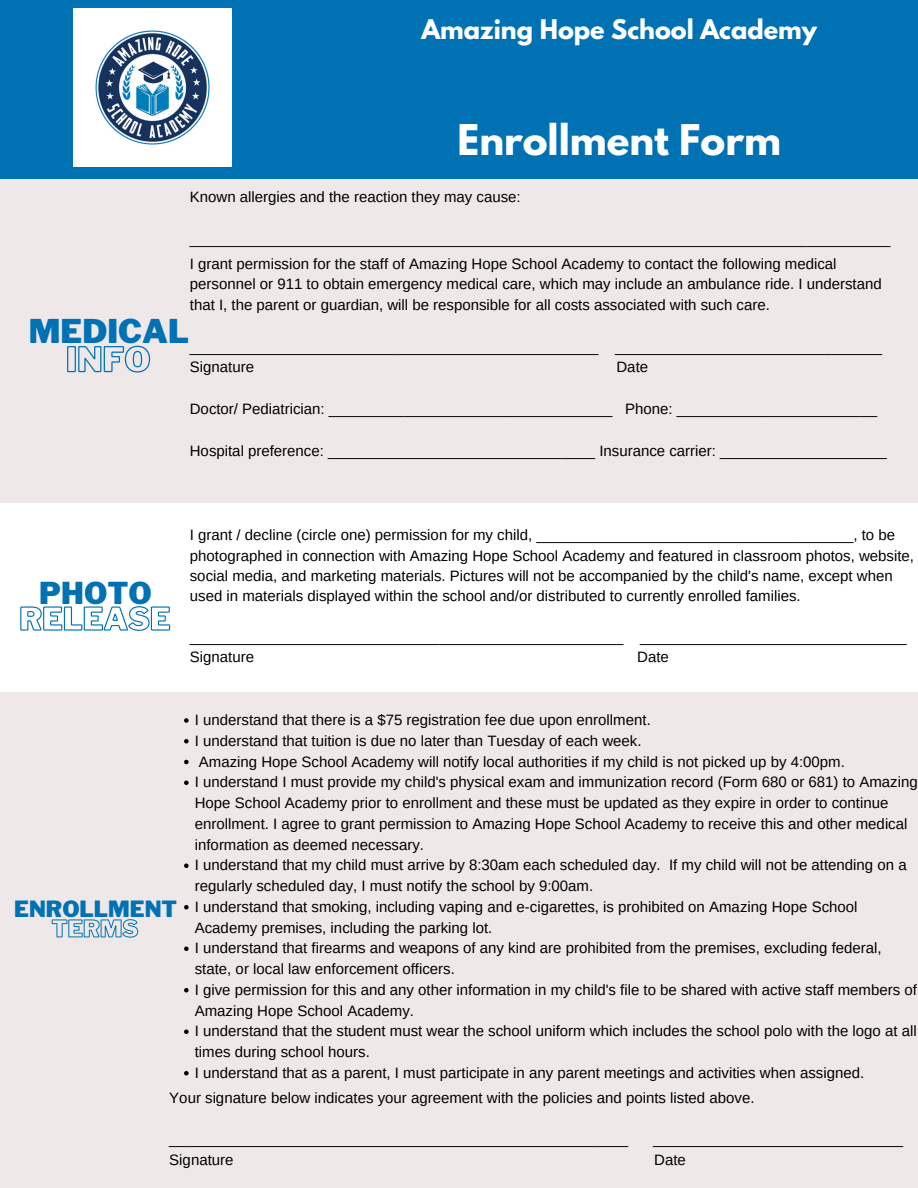
<style>
.page{position:relative;width:918px;height:1188px;background:#fff}
.page>*{position:absolute;margin:0;border:0;box-sizing:border-box;transform-origin:0 0}
.t1{font:700 37.5px "League Spartan";color:#fff}
.t2{font:900 32.55px "Libre Franklin";color:#0072b4}
.t3{font:900 30px "Libre Franklin";color:#0072b4}
.t4{font:700 24px "League Spartan";color:#fff}
.t5{font:900 22.2px "Libre Franklin";color:#0072b4}
.t6{font:15px/20.7px "Arimo";color:#000}
</style>
<div class="page">
<div style="left:0;top:179px;width:918px;height:324px;background:#efe8e8"></div>
<div style="left:0;top:0;width:918px;height:178px;background:#0072b4"></div>
<div style="left:0;top:692px;width:918px;height:496px;background:#efe8e8"></div>
<img style="left:74px;top:9px;width:157px;height:157px">
<svg style="left:67px;top:345px;width:84px;height:28px"></svg>
<svg style="left:20px;top:606px;width:151px;height:25px"></svg>
<svg style="left:51px;top:919px;width:88px;height:19px"></svg>
<svg style="left:184px;top:718px;width:5px;height:5px"></svg>
<svg style="left:184px;top:739px;width:5px;height:4px"></svg>
<svg style="left:184px;top:760px;width:5px;height:4px"></svg>
<svg style="left:184px;top:780px;width:5px;height:5px"></svg>
<svg style="left:184px;top:863px;width:5px;height:5px"></svg>
<svg style="left:184px;top:905px;width:5px;height:4px"></svg>
<svg style="left:184px;top:946px;width:5px;height:5px"></svg>
<svg style="left:184px;top:988px;width:5px;height:4px"></svg>
<svg style="left:184px;top:1029px;width:5px;height:5px"></svg>
<svg style="left:184px;top:1071px;width:5px;height:4px"></svg>
<h3 class="t4" style="left:421px;top:17px;width:397px">Amazing Hope School Academy</h3>
<h1 class="t1" style="left:458px;top:121px;width:325px">Enrollment Form</h1>
<p class="t6" style="left:190px;top:187px;width:332px">Known allergies and the reaction they may cause:</p>
<p class="t6" style="left:190px;top:226px;width:702px;line-height:24.8px">____________________________________________________________________________________<br>I grant permission for the staff of Amazing Hope School Academy to contact the following medical</p>
<p class="t6" style="left:190px;top:274px;width:693px">personnel or 911 to obtain emergency medical care, which may include an ambulance ride. I understand that I, the parent or guardian, will be responsible for all costs associated with such care.</p>
<h2 class="t2" style="left:29px;top:312px;width:162px">MEDICAL</h2>
<h3 class="t3" style="left:39px;top:575px;width:114px">PHOTO</h3>
<p class="t6" style="left:190px;top:336px;width:694px">_________________________________________________ ________________________________<br>Signature</p>
<p class="t6" style="left:616px;top:357px;width:33px">Date</p>
<p class="t6" style="left:190px;top:398px;width:689px">Doctor/ Pediatrician: __________________________________ Phone: ________________________</p>
<p class="t6" style="left:190px;top:440px;width:699px">Hospital preference: ________________________________ Insurance carrier: ____________________</p>
<p class="t6" style="left:190px;top:525px;width:726px;line-height:20.2px">I grant / decline (circle one) permission for my child, ______________________________________, to be photographed in connection with Amazing Hope School Academy and featured in classroom photos, website, social media, and marketing materials. Pictures will not be accompanied by the child's name, except when used in materials displayed within the school and/or distributed to currently enrolled families.</p>
<p class="t6" style="left:190px;top:626px;width:719px;line-height:20.2px">____________________________________________________ ________________________________<br>Signature</p>
<p class="t6" style="left:637px;top:646px;width:33px">Date</p>
<p class="t6" style="left:195px;top:709px;width:724px">I understand that there is a $75 registration fee due upon enrollment.<br>I understand that tuition is due no later than Tuesday of each week.<br>Amazing Hope School Academy will notify local authorities if my child is not picked up by 4:00pm.<br>I understand I must provide my child's physical exam and immunization record (Form 680 or 681) to Amazing Hope School Academy prior to enrollment and these must be updated as they expire in order to continue enrollment. I agree to grant permission to Amazing Hope School Academy to receive this and other medical information as deemed necessary.<br>I understand that my child must arrive by 8:30am each scheduled day. If my child will not be attending on a regularly scheduled day, I must notify the school by 9:00am.<br>I understand that smoking, including vaping and e-cigarettes, is prohibited on Amazing Hope School Academy premises, including the parking lot.<br>I understand that firearms and weapons of any kind are prohibited from the premises, excluding federal, state, or local law enforcement officers.<br>I give permission for this and any other information in my child's file to be shared with active staff members of Amazing Hope School Academy.<br>I understand that the student must wear the school uniform which includes the school polo with the logo at all times during school hours.<br>I understand that as a parent, I must participate in any parent meetings and activities when assigned.</p>
<p class="t6" style="left:169px;top:1087px;width:587px">Your signature below indicates your agreement with the policies and points listed above.</p>
<h3 class="t5" style="left:14px;top:896px;width:165px">ENROLLMENT</h3>
<p class="t6" style="left:169px;top:1128px;width:460px">_______________________________________________________</p>
<p class="t6" style="left:653px;top:1128px;width:252px">______________________________</p>
<p class="t6" style="left:169px;top:1149px;width:66px">Signature</p>
<p class="t6" style="left:654px;top:1149px;width:33px">Date</p>
</div>
